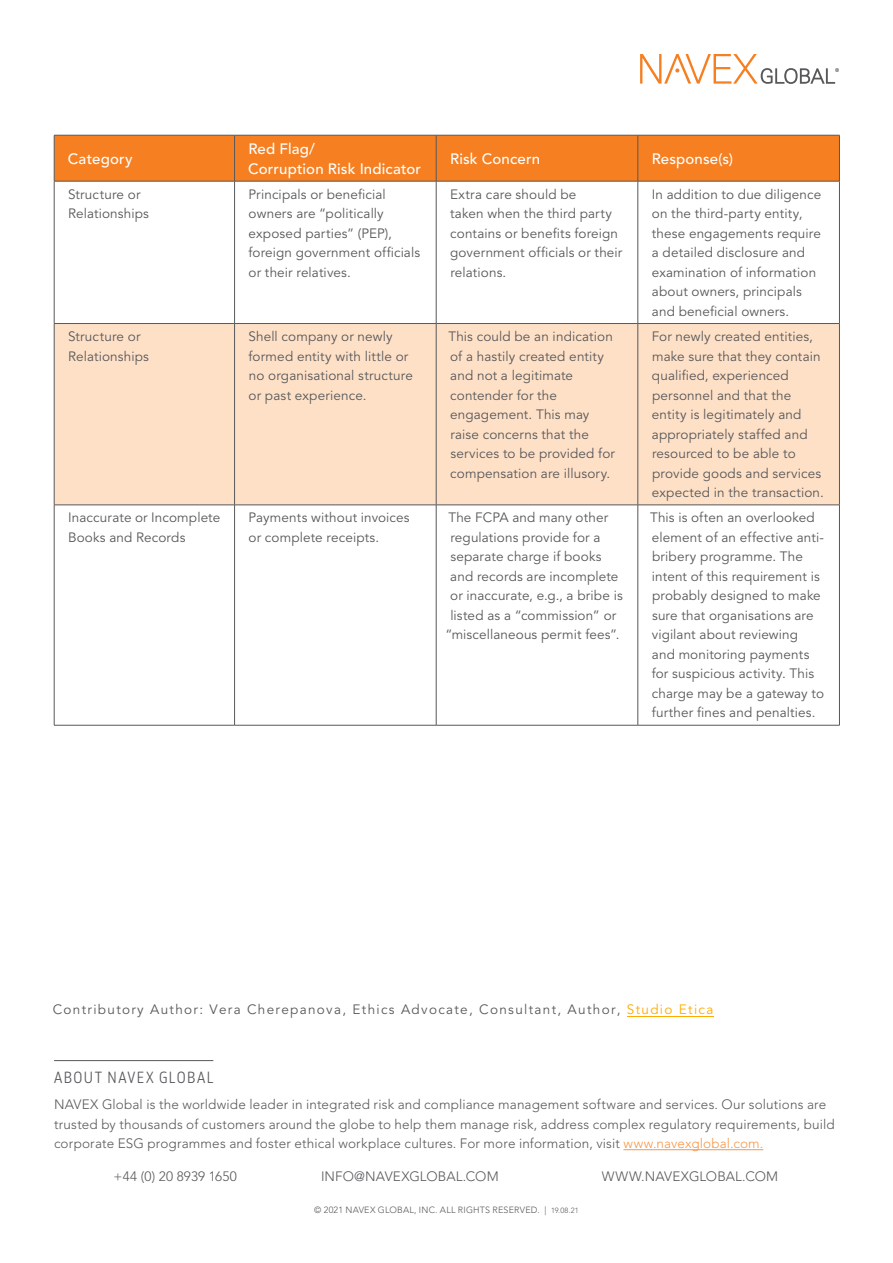
<style>
.page{position:relative;width:893px;height:1263px;background:#fff}
.page>*{position:absolute;margin:0;border:0;box-sizing:border-box;transform-origin:0 0}
.t1{font:500 15px/19.5px "Avenir LT Std";letter-spacing:.01em;color:#fff}
.t2{font:300 15px "October Cond Std";letter-spacing:.1em;color:#57585a}
.t3{font:13.5px/19.5px "Avenir LT Std";letter-spacing:.01em;color:#57585a}
.t4{font:300 13.5px/19.5px "Avenir LT Std";letter-spacing:.01em;color:#57585a}
.t5{font:13.5px "Avenir LT Std";letter-spacing:.1em;color:#58595b}
.t6{font:300 9px "Avenir LT Std";letter-spacing:.02em;color:#57585a}
.s1{color:#fa0}
.s2{color:#f79647}
.s3{font-size:7.5px}
</style>
<div class="page">
<hr style="left:54px;top:1060px;width:159px;height:1px;background:#57585a">
<hr style="left:623px;top:1149px;width:140px;height:1px;background:#f79647">
<svg style="left:640px;top:54px;width:199px;height:30px"></svg>
<div style="left:55px;top:136px;width:784px;height:45px;background:#f57f21"></div>
<div style="left:55px;top:324px;width:784px;height:181px;background:#fee0c7"></div>
<hr style="left:54px;top:323px;width:181px;height:1px;background:#57585a">
<hr style="left:235px;top:323px;width:201px;height:1px;background:#57585a">
<hr style="left:436px;top:323px;width:202px;height:1px;background:#57585a">
<hr style="left:638px;top:323px;width:202px;height:1px;background:#57585a">
<hr style="left:54px;top:505px;width:181px;height:1px;background:#57585a">
<hr style="left:235px;top:505px;width:201px;height:1px;background:#57585a">
<hr style="left:436px;top:505px;width:202px;height:1px;background:#57585a">
<hr style="left:638px;top:505px;width:202px;height:1px;background:#57585a">
<hr style="left:54px;top:725px;width:181px;height:1px;background:#57585a">
<hr style="left:235px;top:725px;width:201px;height:1px;background:#57585a">
<hr style="left:436px;top:725px;width:202px;height:1px;background:#57585a">
<hr style="left:638px;top:725px;width:202px;height:1px;background:#57585a">
<hr style="left:234px;top:135px;width:1px;height:46px;background:#57585a">
<hr style="left:54px;top:181px;width:181px;height:1px;background:#57585a">
<hr style="left:235px;top:181px;width:201px;height:1px;background:#57585a">
<hr style="left:436px;top:181px;width:202px;height:1px;background:#57585a">
<hr style="left:638px;top:181px;width:202px;height:1px;background:#57585a">
<hr style="left:54px;top:181px;width:1px;height:142px;background:#57585a">
<hr style="left:234px;top:181px;width:1px;height:142px;background:#57585a">
<hr style="left:436px;top:181px;width:1px;height:142px;background:#57585a">
<hr style="left:638px;top:181px;width:1px;height:142px;background:#57585a">
<hr style="left:839px;top:181px;width:1px;height:142px;background:#57585a">
<hr style="left:54px;top:324px;width:1px;height:181px;background:#57585a">
<hr style="left:234px;top:324px;width:1px;height:181px;background:#57585a">
<hr style="left:436px;top:324px;width:1px;height:181px;background:#57585a">
<hr style="left:638px;top:324px;width:1px;height:181px;background:#57585a">
<hr style="left:839px;top:324px;width:1px;height:181px;background:#57585a">
<hr style="left:54px;top:505px;width:1px;height:220px;background:#57585a">
<hr style="left:234px;top:505px;width:1px;height:220px;background:#57585a">
<hr style="left:436px;top:505px;width:1px;height:220px;background:#57585a">
<hr style="left:638px;top:505px;width:1px;height:220px;background:#57585a">
<hr style="left:839px;top:505px;width:1px;height:220px;background:#57585a">
<hr style="left:54px;top:135px;width:181px;height:1px;background:#57585a">
<hr style="left:54px;top:135px;width:1px;height:46px;background:#57585a">
<hr style="left:235px;top:135px;width:201px;height:1px;background:#57585a">
<hr style="left:436px;top:135px;width:202px;height:1px;background:#57585a">
<hr style="left:436px;top:135px;width:1px;height:46px;background:#57585a">
<hr style="left:638px;top:135px;width:202px;height:1px;background:#57585a">
<hr style="left:638px;top:135px;width:1px;height:46px;background:#57585a">
<hr style="left:839px;top:135px;width:1px;height:46px;background:#57585a">
<hr style="left:627px;top:1016px;width:86px;height:1px;background:#fa0">
<p class="t1" style="left:68px;top:149px;width:66px">Category</p>
<p class="t1" style="left:248px;top:140px;width:174px">Red Flag/<br>Corruption Risk Indicator</p>
<p class="t1" style="left:450px;top:149px;width:91px">Risk Concern</p>
<p class="t1" style="left:652px;top:149px;width:83px">Response(s)</p>
<p class="t3" style="left:68px;top:185px;width:82px">Structure or<br>Relationships</p>
<p class="t3" style="left:248px;top:185px;width:173px">Principals or beneficial owners are “politically exposed parties” (PEP), foreign government officials or their relatives.</p>
<p class="t3" style="left:450px;top:185px;width:174px">Extra care should be<br>taken when the third party contains or benefits foreign government officials or their relations.</p>
<p class="t3" style="left:652px;top:185px;width:171px">In addition to due diligence on the third-party entity, these engagements require a detailed disclosure and examination of information about owners, principals and beneficial owners.</p>
<p class="t3" style="left:68px;top:327px;width:82px">Structure or<br>Relationships</p>
<p class="t3" style="left:248px;top:327px;width:166px">Shell company or newly formed entity with little or no organisational structure or past experience.</p>
<p class="t3" style="left:448px;top:327px;width:168px">This could be an indication of a hastily created entity and not a legitimate contender for the engagement. This may raise concerns that the services to be provided for compensation are illusory.</p>
<p class="t3" style="left:652px;top:327px;width:174px">For newly created entities, make sure that they contain qualified, experienced personnel and that the entity is legitimately and appropriately staffed and resourced to be able to provide goods and services expected in the transaction.</p>
<p class="t3" style="left:68px;top:508px;width:154px">Inaccurate or Incomplete<br>Books and Records</p>
<p class="t3" style="left:248px;top:508px;width:163px">Payments without invoices or complete receipts.</p>
<p class="t3" style="left:448px;top:508px;width:161px">The FCPA and many other</p>
<p class="t3" style="left:650px;top:508px;width:176px">This is often an overlooked element of an effective anti&shy;bribery programme. The intent of this requirement is probably designed to make sure that organisations are vigilant about reviewing<br>and monitoring payments for suspicious activity. This charge may be a gateway to further fines and penalties.</p>
<p class="t3" style="left:450px;top:528px;width:152px">regulations provide for a</p>
<p class="t3" style="left:450px;top:547px;width:153px">separate charge if books</p>
<p class="t3" style="left:450px;top:567px;width:170px">and records are incomplete</p>
<p class="t3" style="left:450px;top:586px;width:174px">or inaccurate, e.g., a bribe is</p>
<p class="t3" style="left:450px;top:606px;width:167px">listed as a “commission” or</p>
<p class="t3" style="left:445px;top:625px;width:176px">“miscellaneous permit fees”.</p>
<p class="t5" style="left:53px;top:1002px;width:662px">Contributory Author: Vera Cherepanova, Ethics Advocate, Consultant, Author, <span class="s1">Studio Etica</span></p>
<p class="t2" style="left:54px;top:1068px;width:161px">ABOUT NAVEX GLOBAL</p>
<p class="t4" style="left:54px;top:1095px;width:782px">NAVEX Global is the worldwide leader in integrated risk and compliance management software and services. Our solutions are trusted by thousands of customers around the globe to help them manage risk, address complex regulatory requirements, build corporate ESG programmes and foster ethical workplace cultures. For more information, visit <span class="s2">www.navexglobal.com.</span></p>
<p class="t4" style="left:114px;top:1166px;width:125px">+44 (0) 20 8939 1650</p>
<p class="t4" style="left:321px;top:1166px;width:179px">INFO@NAVEXGLOBAL.COM</p>
<p class="t4" style="left:602px;top:1166px;width:178px">WWW.NAVEXGLOBAL.COM</p>
<p class="t6" style="left:314px;top:1205px;width:266px">© 2021 NAVEX GLOBAL, INC. ALL RIGHTS RESERVED. | <span class="s3">19.08.21</span></p>
</div>
